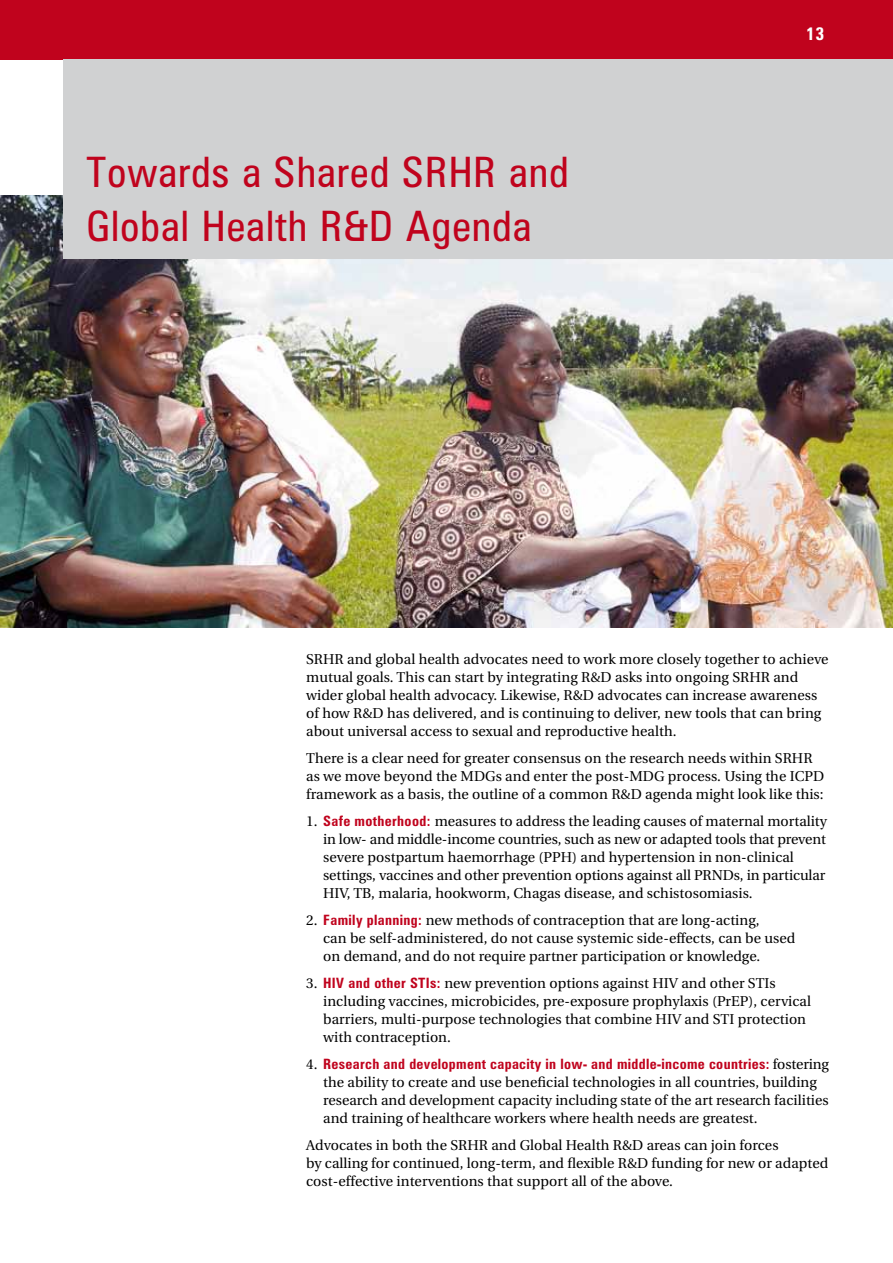
<style>
.page{position:relative;width:893px;height:1263px;background:#fff}
.page>*{position:absolute;margin:0;border:0;box-sizing:border-box;transform-origin:0 0}
.t1{font:condensed 42px/54px "Zurich BT";letter-spacing:.02em;color:#c0031d}
.t2{font:700 condensed 18px "Zurich BT";color:#fff}
.t3{font:14.25px/18px "Utopia";letter-spacing:.005em;color:#000}
.t4{font:700 condensed 14.25px "Zurich BT";letter-spacing:.025em;color:#c0031d}
.s1{font-family:"Zurich BT";font-weight:700;font-stretch:condensed;color:#c0031d}
.s2{font-family:"Utopia";font-weight:400;font-stretch:normal;color:#000}
</style>
<div class="page">
<div style="left:0;top:0;width:893px;height:60px;background:#c0031d"></div>
<img style="left:0;top:196px;width:893px;height:432px">
<div style="left:64px;top:60px;width:829px;height:199px;background:#d0d1d2"></div>
<h1 class="t1" style="left:87px;top:144px;width:484px">Towards a Shared SRHR and<br>Global Health R&amp;D Agenda</h1>
<p class="t2" style="left:806px;top:22px;width:20px">13</p>
<p class="t3" style="left:306px;top:650px;width:524px">SRHR and global health advocates need to work more closely together to achieve mutual goals. This can start by integrating R&amp;D asks into ongoing SRHR and wider global health advocacy. Likewise, R&amp;D advocates can increase awareness of how R&amp;D has delivered, and is continuing to deliver, new tools that can bring about universal access to sexual and reproductive health.</p>
<p class="t3" style="left:306px;top:749px;width:520px">There is a clear need for greater consensus on the research needs within SRHR as we move beyond the MDGs and enter the post-MDG process. Using the ICPD framework as a basis, the outline of a common R&amp;D agenda might look like this:</p>
<p class="t3" style="left:323px;top:812px;width:505px;text-indent:-17px">1. <span class="s1">Safe motherhood:</span> measures to address the leading causes of maternal mortality in low- and middle-income countries, such as new or adapted tools that prevent severe postpartum haemorrhage (PPH) and hypertension in non-clinical settings, vaccines and other prevention options against all PRNDs, in particular HIV, TB, malaria, hookworm, Chagas disease, and schistosomiasis.</p>
<p class="t3" style="left:323px;top:911px;width:474px;text-indent:-17px">2. <span class="s1">Family planning:</span> new methods of contraception that are long-acting,<br>can be self-administered, do not cause systemic side-effects, can be used on demand, and do not require partner participation or knowledge.</p>
<p class="t3" style="left:323px;top:974px;width:489px;text-indent:-17px">3. <span class="s1">HIV and other STIs:</span> new prevention options against HIV and other STIs including vaccines, microbicides, pre-exposure prophylaxis (PrEP), cervical barriers, multi-purpose technologies that combine HIV and STI protection with contraception.</p>
<p class="t4" style="left:306px;top:1055px;width:524px"><span class="s2">4.</span> Research and development capacity in low- and middle-income countries: <span class="s2">fostering</span></p>
<p class="t3" style="left:323px;top:1073px;width:507px">the ability to create and use beneficial technologies in all countries, building research and development capacity including state of the art research facilities and training of healthcare workers where health needs are greatest.</p>
<p class="t3" style="left:306px;top:1136px;width:524px">Advocates in both the SRHR and Global Health R&amp;D areas can join forces<br>by calling for continued, long-term, and flexible R&amp;D funding for new or adapted cost-effective interventions that support all of the above.</p>
</div>
